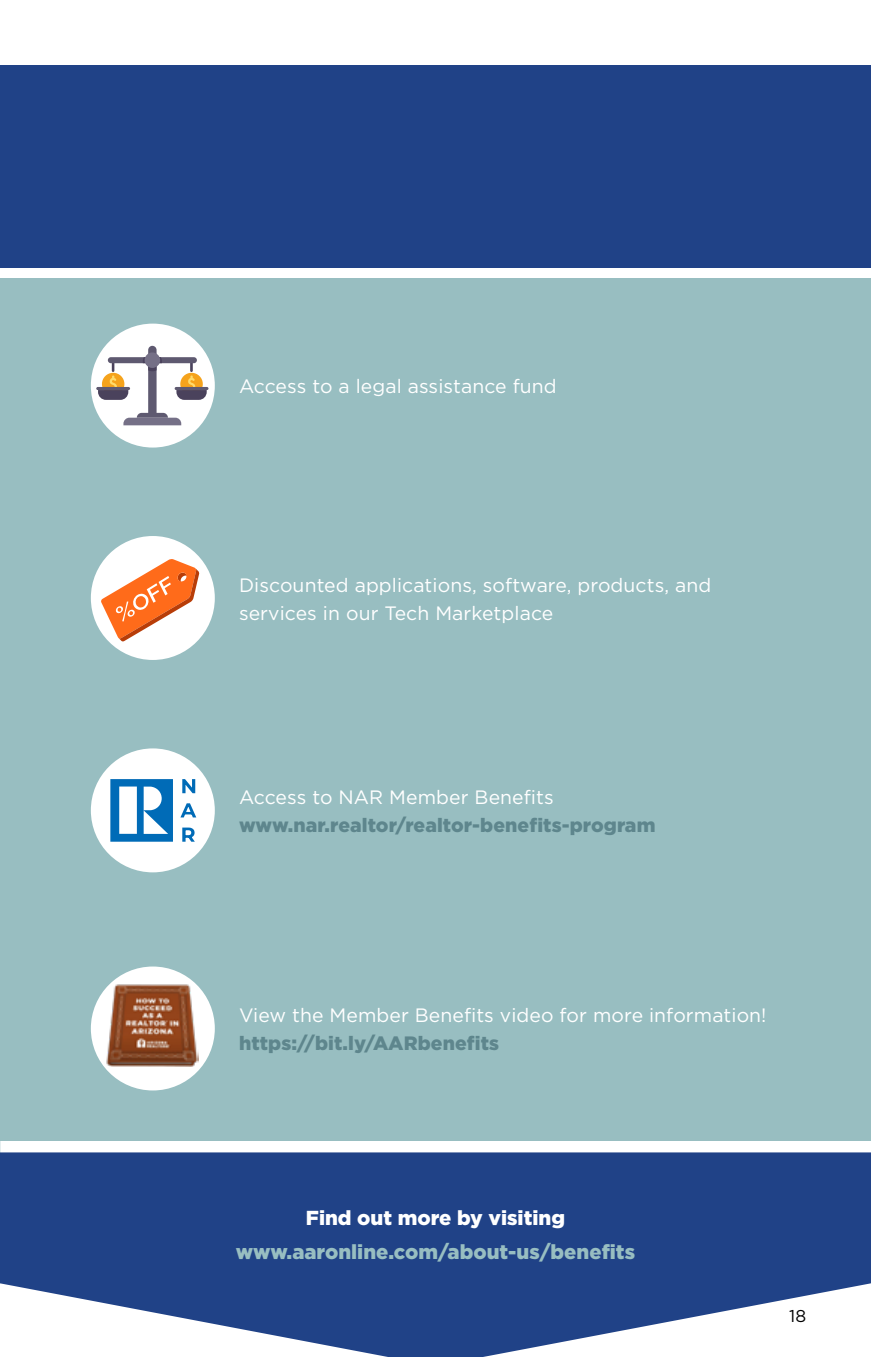
<style>
.page{position:relative;width:871px;height:1357px;background:#fff}
.page>*{position:absolute;margin:0;border:0;box-sizing:border-box;transform-origin:0 0}
.t1{font:900 20.25px "Gotham";color:#98bec1}
.t2{font:900 20.25px "Gotham";color:#fff}
.t3{font:19.35px/28.3px "Gotham";letter-spacing:.005em;color:#fff}
.t4{font:900 19.35px "Gotham";letter-spacing:.005em;color:#5e868d}
.t5{font:17.1px "Gotham";color:#000}
</style>
<div class="page">
<div style="left:0;top:279px;width:871px;height:862px;background:#98bec1"></div>
<div style="left:0;top:65px;width:871px;height:202px;background:#204287"></div>
<svg style="left:0;top:1152px;width:871px;height:205px;fill:#204287"></svg>
<div style="left:91px;top:748px;width:124px;height:124px;background:#fff;border-radius:50%"></div>
<svg style="left:110px;top:779px;width:63px;height:63px"></svg>
<svg style="left:182px;top:779px;width:13px;height:14px"></svg>
<svg style="left:180px;top:803px;width:16px;height:14px"></svg>
<svg style="left:182px;top:827px;width:13px;height:15px"></svg>
<div style="left:91px;top:966px;width:124px;height:124px;background:#fff;border-radius:50%"></div>
<img style="left:106px;top:984px;width:93px;height:82px">
<div style="left:91px;top:324px;width:124px;height:123px;background:#fff;border-radius:50%"></div>
<hr style="left:96px;top:387px;width:34px;height:3px;background:#5e5970;border-radius:2px">
<hr style="left:175px;top:387px;width:33px;height:3px;background:#5e5970;border-radius:2px">
<svg style="left:98px;top:346px;width:109px;height:79px"></svg>
<div style="left:145px;top:352px;width:15px;height:16px;background:#757087;border-radius:50%"></div>
<div style="left:91px;top:536px;width:124px;height:124px;background:#fff;border-radius:50%"></div>
<svg style="left:101px;top:559px;width:98px;height:82px"></svg>
<p class="t3" style="left:239px;top:372px;width:319px">Access to a legal assistance fund</p>
<p class="t3" style="left:239px;top:570px;width:474px">Discounted applications, software, products, and services in our Tech Marketplace</p>
<p class="t3" style="left:239px;top:782px;width:316px">Access to NAR Member Benefits</p>
<p class="t4" style="left:239px;top:814px;width:418px">www.nar.realtor/realtor-benefits-program</p>
<p class="t3" style="left:239px;top:1000px;width:529px">View the Member Benefits video for more information!</p>
<p class="t4" style="left:239px;top:1032px;width:261px">https://bit.ly/AARbenefits</p>
<p class="t2" style="left:306px;top:1206px;width:261px">Find out more by visiting</p>
<p class="t1" style="left:236px;top:1240px;width:401px">www.aaronline.com/about-us/benefits</p>
<p class="t5" style="left:789px;top:1304px;width:18px">18</p>
</div>
